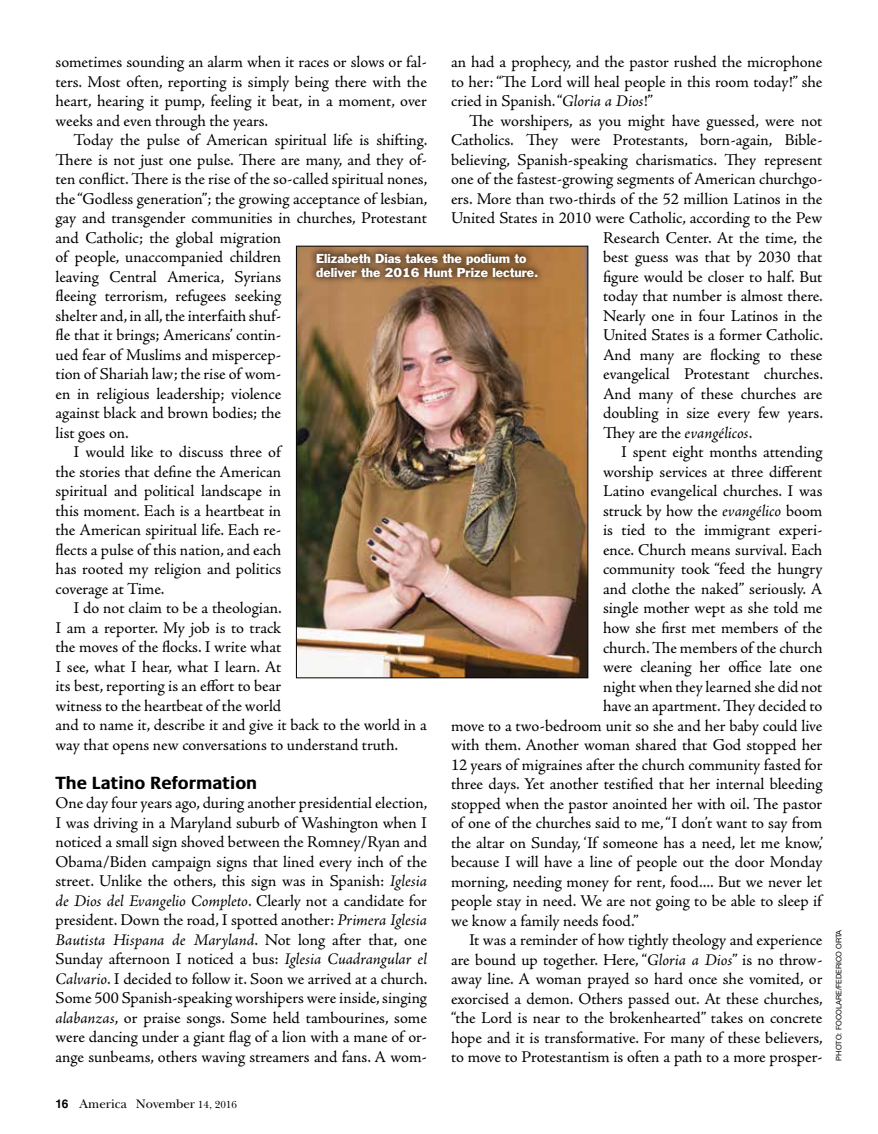
<style>
.page{position:relative;width:878px;height:1134px;background:#fff}
.page>*{position:absolute;margin:0;border:0;box-sizing:border-box;transform-origin:0 0}
.t1{font:700 18px "Praxis LT Pro";color:#000}
.t2{font:16.5px/19.5px "Adobe Jenson Pro";color:#000;text-align:justify}
.t3{font:16.5px "Adobe Jenson Pro";letter-spacing:.025em;color:#000}
.t4{font:12.75px "New Baskerville ITC";color:#000}
.t5{font:12px/14.4px "Franklin Gothic Std";color:#fff}
.t6{font:7.5px "Helvetica Neue";color:#000}
.s1{font-style:italic}
.s2{font-family:"Helvetica LT Std";font-weight:700;font-size:12px}
.s3{font-size:10.5px}
</style>
<div class="page">
<img style="left:298px;top:248px;width:288px;height:428px">
<div style="left:309px;top:245px;width:236px;height:40px;background:#000;opacity:.75"></div>
<p class="t2" style="left:56px;top:53px;width:373px">sometimes sounding an alarm when it races or slows or fal&shy;ters. Most often, reporting is simply being there with the heart, hearing it pump, feeling it beat, in a moment, over weeks and even through the years.</p>
<p class="t2" style="left:74px;top:131px;width:355px">Today the pulse of American spiritual life is shifting.</p>
<p class="t2" style="left:56px;top:150px;width:373px">There is not just one pulse. There are many, and they of-</p>
<p class="t2" style="left:56px;top:170px;width:373px">ten conflict. There is the rise of the so-called spiritual nones,</p>
<p class="t2" style="left:56px;top:189px;width:373px">the “Godless generation”; the growing acceptance of lesbian,</p>
<p class="t2" style="left:56px;top:209px;width:373px">gay and transgender communities in churches, Protestant</p>
<p class="t2" style="left:56px;top:228px;width:227px">and Catholic; the global migration</p>
<p class="t2" style="left:56px;top:248px;width:227px">of people, unaccompanied children</p>
<p class="t2" style="left:56px;top:267px;width:227px">leaving Central America, Syrians</p>
<p class="t2" style="left:56px;top:287px;width:227px">fleeing terrorism, refugees seeking</p>
<p class="t2" style="left:56px;top:306px;width:227px">shelter and, in all, the interfaith shuf-</p>
<p class="t2" style="left:56px;top:326px;width:227px">fle that it brings; Americans’ contin-</p>
<p class="t2" style="left:56px;top:345px;width:227px">ued fear of Muslims and mispercep-</p>
<p class="t2" style="left:56px;top:365px;width:227px">tion of Shariah law; the rise of wom-</p>
<p class="t2" style="left:56px;top:384px;width:227px">en in religious leadership; violence</p>
<p class="t2" style="left:56px;top:404px;width:227px">against black and brown bodies; the</p>
<p class="t2" style="left:56px;top:423px;width:75px">list goes on.</p>
<p class="t2" style="left:74px;top:443px;width:210px">I would like to discuss three of</p>
<p class="t2" style="left:56px;top:462px;width:227px">the stories that define the American</p>
<p class="t2" style="left:56px;top:482px;width:227px">spiritual and political landscape in</p>
<p class="t2" style="left:56px;top:501px;width:227px">this moment. Each is a heartbeat in</p>
<p class="t2" style="left:56px;top:521px;width:227px">the American spiritual life. Each re-</p>
<p class="t2" style="left:56px;top:540px;width:227px">flects a pulse of this nation, and each</p>
<p class="t2" style="left:56px;top:560px;width:227px">has rooted my religion and politics</p>
<p class="t2" style="left:56px;top:579px;width:110px">coverage at Time.</p>
<p class="t2" style="left:74px;top:599px;width:210px">I do not claim to be a theologian.</p>
<p class="t2" style="left:56px;top:618px;width:227px">I am a reporter. My job is to track</p>
<p class="t2" style="left:56px;top:638px;width:227px">the moves of the flocks. I write what</p>
<p class="t2" style="left:56px;top:657px;width:227px">I see, what I hear, what I learn. At</p>
<p class="t2" style="left:56px;top:677px;width:227px">its best, reporting is an effort to bear</p>
<p class="t2" style="left:56px;top:696px;width:227px">witness to the heartbeat of the world</p>
<p class="t2" style="left:56px;top:716px;width:373px">and to name it, describe it and give it back to the world in a</p>
<p class="t2" style="left:56px;top:735px;width:344px">way that opens new conversations to understand truth.</p>
<p class="t1" style="left:56px;top:772px;width:203px">The Latino Reformation</p>
<p class="t2" style="left:56px;top:794px;width:373px">One day four years ago, during another presidential election, I was driving in a Maryland suburb of Washington when I noticed a small sign shoved between the Romney/Ryan and Obama/Biden campaign signs that lined every inch of the street. Unlike the others, this sign was in Spanish: <span class="s1">Iglesia de Dios del Evangelio Completo</span>. Clearly not a candidate for president. Down the road, I spotted another: <span class="s1">Primera Iglesia Bautista Hispana de Maryland</span>. Not long after that, one Sunday afternoon I noticed a bus: <span class="s1">Iglesia Cuadrangular el Calvario</span>. I decided to follow it. Soon we arrived at a church.<br>Some 500 Spanish-speaking worshipers were inside, singing <span class="s1">alabanzas</span>, or praise songs. Some held tambourines, some were dancing under a giant flag of a lion with a mane of or&shy;ange sunbeams, others waving streamers and fans. A wom-</p>
<p class="t2" style="left:451px;top:53px;width:373px">an had a prophecy, and the pastor rushed the microphone to her: “The Lord will heal people in this room today!” she cried in Spanish. “<span class="s1">Gloria a Dios</span>!”</p>
<p class="t2" style="left:469px;top:111px;width:355px">The worshipers, as you might have guessed, were not</p>
<p class="t2" style="left:451px;top:131px;width:373px">Catholics. They were Protestants, born-again, Bible-</p>
<p class="t2" style="left:451px;top:150px;width:373px">believing, Spanish-speaking charismatics. They represent</p>
<p class="t2" style="left:451px;top:170px;width:373px">one of the fastest-growing segments of American churchgo-</p>
<p class="t2" style="left:451px;top:189px;width:373px">ers. More than two-thirds of the 52 million Latinos in the</p>
<p class="t2" style="left:451px;top:209px;width:373px">United States in 2010 were Catholic, according to the Pew</p>
<p class="t2" style="left:603px;top:228px;width:221px">Research Center. At the time, the</p>
<p class="t2" style="left:603px;top:248px;width:221px">best guess was that by 2030 that</p>
<p class="t2" style="left:603px;top:267px;width:221px">figure would be closer to half. But</p>
<p class="t2" style="left:603px;top:287px;width:221px">today that number is almost there.</p>
<p class="t2" style="left:603px;top:306px;width:221px">Nearly one in four Latinos in the</p>
<p class="t2" style="left:603px;top:326px;width:221px">United States is a former Catholic.</p>
<p class="t2" style="left:603px;top:345px;width:221px">And many are flocking to these</p>
<p class="t2" style="left:603px;top:365px;width:221px">evangelical Protestant churches.</p>
<p class="t2" style="left:603px;top:384px;width:221px">And many of these churches are</p>
<p class="t2" style="left:603px;top:404px;width:221px">doubling in size every few years.</p>
<p class="t2" style="left:603px;top:423px;width:151px">They are the <span class="s1">evangélicos</span>.</p>
<p class="t2" style="left:621px;top:443px;width:203px">I spent eight months attending</p>
<p class="t2" style="left:603px;top:462px;width:221px">worship services at three different</p>
<p class="t2" style="left:603px;top:482px;width:221px">Latino evangelical churches. I was</p>
<p class="t2" style="left:603px;top:501px;width:221px">struck by how the <span class="s1">evangélico</span> boom</p>
<p class="t2" style="left:603px;top:521px;width:221px">is tied to the immigrant experi-</p>
<p class="t2" style="left:603px;top:540px;width:221px">ence. Church means survival. Each</p>
<p class="t2" style="left:603px;top:560px;width:221px">community took “feed the hungry</p>
<p class="t2" style="left:603px;top:579px;width:221px">and clothe the naked” seriously. A</p>
<p class="t2" style="left:603px;top:599px;width:221px">single mother wept as she told me</p>
<p class="t2" style="left:603px;top:618px;width:221px">how she first met members of the</p>
<p class="t2" style="left:603px;top:638px;width:221px">church. The members of the church</p>
<p class="t2" style="left:603px;top:657px;width:221px">were cleaning her office late one</p>
<p class="t2" style="left:603px;top:677px;width:221px">night when they learned she did not</p>
<p class="t2" style="left:603px;top:696px;width:221px">have an apartment. They decided to</p>
<p class="t2" style="left:451px;top:716px;width:373px">move to a two-bedroom unit so she and her baby could live</p>
<p class="t2" style="left:451px;top:735px;width:373px">with them. Another woman shared that God stopped her</p>
<p class="t2" style="left:451px;top:755px;width:373px">12 years of migraines after the church community fasted for</p>
<p class="t2" style="left:451px;top:774px;width:373px">three days. Yet another testified that her internal bleeding</p>
<p class="t3" style="left:451px;top:794px;width:373px">stopped when the pastor anointed her with oil. The pastor</p>
<p class="t2" style="left:451px;top:813px;width:373px">of one of the churches said to me, “I don’t want to say from</p>
<p class="t2" style="left:451px;top:833px;width:374px">the altar on Sunday, ‘If someone has a need, let me know,’</p>
<p class="t2" style="left:451px;top:852px;width:373px">because I will have a line of people out the door Monday</p>
<p class="t2" style="left:451px;top:872px;width:373px">morning, needing money for rent, food.... But we never let</p>
<p class="t2" style="left:451px;top:891px;width:374px">people stay in need. We are not going to be able to sleep if</p>
<p class="t2" style="left:451px;top:911px;width:189px">we know a family needs food.”</p>
<p class="t2" style="left:469px;top:930px;width:355px">It was a reminder of how tightly theology and experience</p>
<p class="t2" style="left:451px;top:950px;width:373px">are bound up together. Here, “<span class="s1">Gloria a Dios</span>” is no throw-</p>
<p class="t2" style="left:451px;top:969px;width:373px">away line. A woman prayed so hard once she vomited, or</p>
<p class="t2" style="left:451px;top:989px;width:373px">exorcised a demon. Others passed out. At these churches,</p>
<p class="t2" style="left:451px;top:1008px;width:373px">“the Lord is near to the brokenhearted” takes on concrete</p>
<p class="t2" style="left:451px;top:1028px;width:373px">hope and it is transformative. For many of these believers,</p>
<p class="t2" style="left:451px;top:1047px;width:373px">to move to Protestantism is often a path to a more prosper-</p>
<p class="t5" style="left:316px;top:251px;width:224px">Elizabeth Dias takes the podium to deliver the 2016 Hunt Prize lecture.</p>
<p class="t6" style="left:833px;top:1060px;width:132px;rotate:-90deg">PHOTO: FOCOLARE/FEDERICO ORTA</p>
<p class="t4" style="left:56px;top:1097px;width:183px"><span class="s2">16</span> America November <span class="s3">14, 2016</span></p>
</div>
